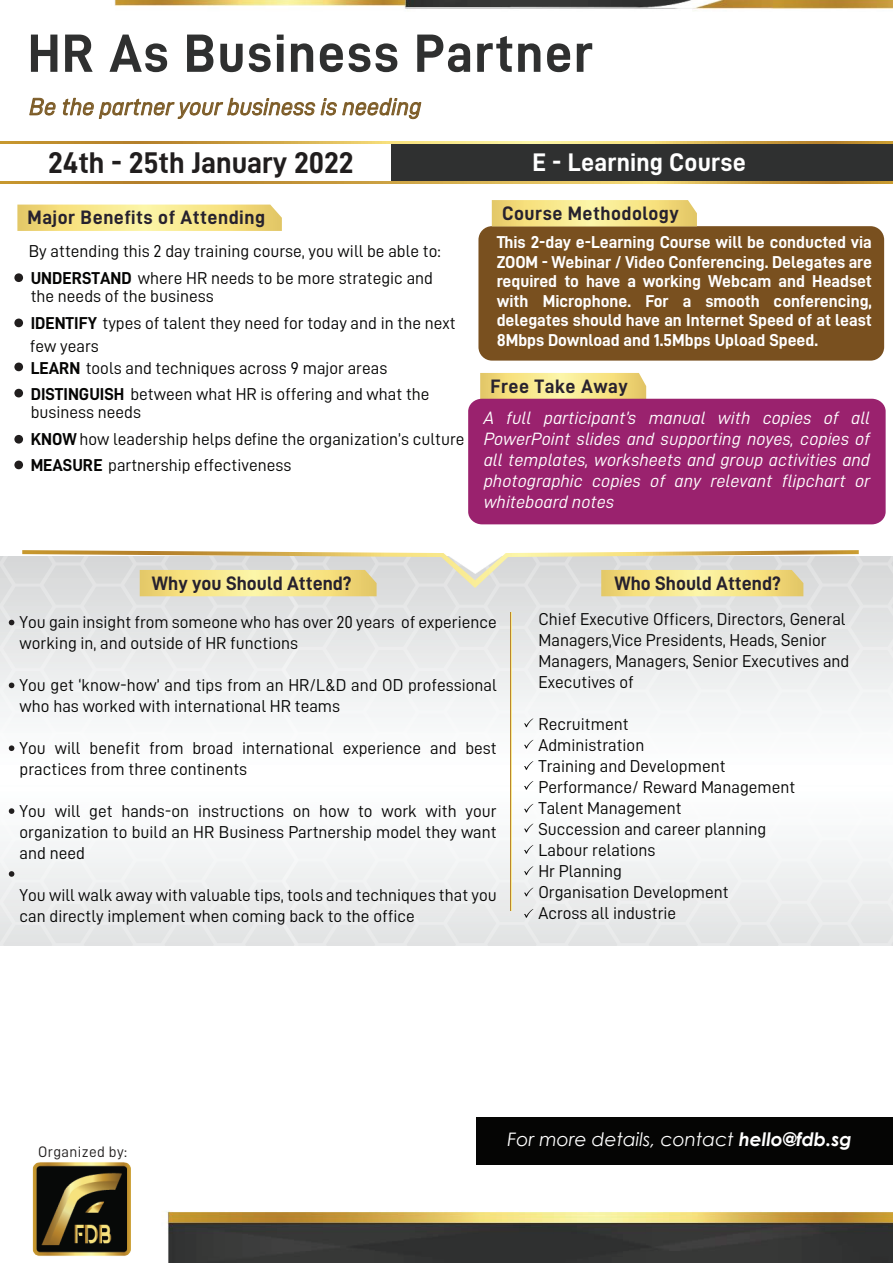
<style>
.page{position:relative;width:893px;height:1263px;background:#fff}
.page>*{position:absolute;margin:0;border:0;box-sizing:border-box;transform-origin:0 0}
.t1{font:54px "D DIN Bold";letter-spacing:.025em;color:#2f3030}
.t2{font:30px "D DIN Bold";color:#211e1e}
.t3{font:25.5px "D DIN Bold";letter-spacing:.005em;color:#fff}
.t4{font:24px "D DIN Italic";color:#7c5b26}
.t5{font:19.5px "D DIN Bold";letter-spacing:.025em;color:#26212e}
.t6{font:19.5px "D DIN Bold";color:#26212e}
.t7{font:19.5px "D DIN Bold";letter-spacing:.025em;color:#28222f}
.t8{font:italic 18.6px "Century Gothic";color:#fff}
.t9{font:18px/21px "D DIN Italic";color:#fff;text-align:justify}
.t10{font:17.25px/21px "D DIN";color:#050504}
.t11{font:17.25px/19.5px "D DIN Bold";color:#fff;text-align:justify}
.t12{font:15.3px "D DIN";letter-spacing:.025em;color:#211e1e}
.s1{font-family:"D DIN Bold"}
.s2{font-weight:700}
</style>
<div class="page">
<img style="left:0;top:0;width:893px;height:1263px">
<svg style="left:14px;top:273px;width:9px;height:9px"></svg>
<svg style="left:14px;top:319px;width:9px;height:8px"></svg>
<svg style="left:14px;top:363px;width:9px;height:8px"></svg>
<svg style="left:14px;top:389px;width:9px;height:8px"></svg>
<svg style="left:14px;top:435px;width:9px;height:9px"></svg>
<svg style="left:14px;top:461px;width:9px;height:8px"></svg>
<img style="left:0;top:556px;width:893px;height:390px">
<div style="left:392px;top:143px;width:501px;height:40px;background:#2f3030"></div>
<svg style="left:0;top:182px;width:893px;height:1px"></svg>
<svg style="left:0;top:141px;width:893px;height:2px;background:#d8b559"></svg>
<svg style="left:17px;top:205px;width:265px;height:26px;background:#f4e287"></svg>
<svg style="left:510px;top:613px;width:2px;height:297px"></svg>
<svg style="left:22px;top:550px;width:837px;height:46px;background:#e4dcb9"></svg>
<img style="left:12px;top:1141px;width:139px;height:122px">
<svg style="left:29px;top:98px;width:27px;height:18px"></svg>
<svg style="left:62px;top:97px;width:360px;height:22px"></svg>
<div style="left:478px;top:226px;width:406px;height:135px;background:#79501f;border-radius:14px"></div>
<svg style="left:492px;top:200px;width:205px;height:26px;background:#f4e287"></svg>
<svg style="left:480px;top:373px;width:166px;height:26px;background:#f3e087"></svg>
<div style="left:468px;top:399px;width:418px;height:125px;background:#9a226e;border-radius:13px"></div>
<svg style="left:9px;top:620px;width:5px;height:5px"></svg>
<svg style="left:9px;top:682px;width:5px;height:6px"></svg>
<svg style="left:9px;top:745px;width:5px;height:6px"></svg>
<svg style="left:9px;top:808px;width:5px;height:6px"></svg>
<svg style="left:9px;top:871px;width:5px;height:6px"></svg>
<svg style="left:524px;top:718px;width:9px;height:9px"></svg>
<svg style="left:524px;top:740px;width:9px;height:9px"></svg>
<svg style="left:524px;top:761px;width:9px;height:9px"></svg>
<svg style="left:524px;top:781px;width:9px;height:9px"></svg>
<svg style="left:524px;top:804px;width:9px;height:9px"></svg>
<svg style="left:524px;top:823px;width:9px;height:10px"></svg>
<svg style="left:524px;top:845px;width:9px;height:9px"></svg>
<svg style="left:524px;top:866px;width:9px;height:9px"></svg>
<svg style="left:524px;top:887px;width:9px;height:10px"></svg>
<svg style="left:524px;top:909px;width:9px;height:9px"></svg>
<div style="left:477px;top:1117px;width:416px;height:47px;background:#050504"></div>
<h1 class="t1" style="left:28px;top:23px;width:567px">HR As Business Partner</h1>
<h3 class="t4" style="left:29px;top:93px;width:394px">Be the partner your business is needing</h3>
<h2 class="t2" style="left:48px;top:146px;width:307px">24th - 25th January 2022</h2>
<p class="t5" style="left:28px;top:207px;width:239px">Major Benefits of Attending</p>
<p class="t10" style="left:29px;top:237px;width:414px;line-height:27.5px">By attending this 2 day training course, you will be able to:<br><span class="s1">UNDERSTAND</span> where HR needs to be more strategic and</p>
<p class="t10" style="left:31px;top:283px;width:426px;line-height:26.5px">the needs of the business<br><span class="s1">IDENTIFY</span> types of talent they need for today and in the next</p>
<p class="t10" style="left:30px;top:335px;width:359px;line-height:21.8px">few years<br><span class="s1">LEARN</span> tools and techniques across 9 major areas</p>
<p class="t10" style="left:31px;top:385px;width:400px;line-height:18px"><span class="s1">DISTINGUISH</span> between what HR is offering and what the business needs</p>
<p class="t10" style="left:31px;top:425px;width:435px;line-height:26.5px"><span class="s1">KNOW</span> how leadership helps define the organization’s culture<br><span class="s1">MEASURE</span> partnership effectiveness</p>
<h3 class="t3" style="left:532px;top:148px;width:215px">E - Learning Course</h3>
<p class="t5" style="left:502px;top:202px;width:178px">Course Methodology</p>
<p class="t11" style="left:497px;top:232px;width:377px">This 2-day e-Learning Course will be conducted via ZOOM - Webinar / Video Conferencing. Delegates are required to have a working Webcam and Headset with Microphone. For a smooth conferencing, delegates should have an Internet Speed of at least 8Mbps Download and 1.5Mbps Upload Speed.</p>
<p class="t7" style="left:490px;top:375px;width:139px">Free Take Away</p>
<p class="t9" style="left:484px;top:406px;width:388px">A full participant’s manual with copies of all PowerPoint slides and supporting noyes, copies of all templates, worksheets and group activities and photographic copies of any relevant flipchart or whiteboard notes</p>
<p class="t6" style="left:152px;top:572px;width:201px">Why you Should Attend?</p>
<p class="t6" style="left:614px;top:572px;width:168px">Who Should Attend?</p>
<p class="t10" style="left:20px;top:611px;width:479px">You gain insight from someone who has over 20 years of experience working in, and outside of HR functions</p>
<p class="t10" style="left:20px;top:674px;width:479px">You get ‘know-how’ and tips from an HR/L&amp;D and OD professional who has worked with international HR teams</p>
<p class="t10" style="left:20px;top:737px;width:479px">You will benefit from broad international experience and best practices from three continents</p>
<p class="t10" style="left:20px;top:800px;width:479px;text-align:justify">You will get hands-on instructions on how to work with your organization to build an HR Business Partnership model they want and need</p>
<p class="t10" style="left:20px;top:884px;width:479px">You will walk away with valuable tips, tools and techniques that you can directly implement when coming back to the office</p>
<p class="t10" style="left:538px;top:608px;width:312px">Chief Executive Officers, Directors, General Managers,Vice Presidents, Heads, Senior Managers, Managers, Senior Executives and Executives of</p>
<p class="t10" style="left:538px;top:713px;width:258px">Recruitment<br>Administration<br>Training and Development<br>Performance/ Reward Management<br>Talent Management<br>Succession and career planning<br>Labour relations<br>Hr Planning<br>Organisation Development<br>Across all industrie</p>
<p class="t12" style="left:38px;top:1143px;width:90px">Organized by:</p>
<p class="t8" style="left:507px;top:1126px;width:346px">For more details, contact <span class="s2">hello@fdb.sg</span></p>
</div>
